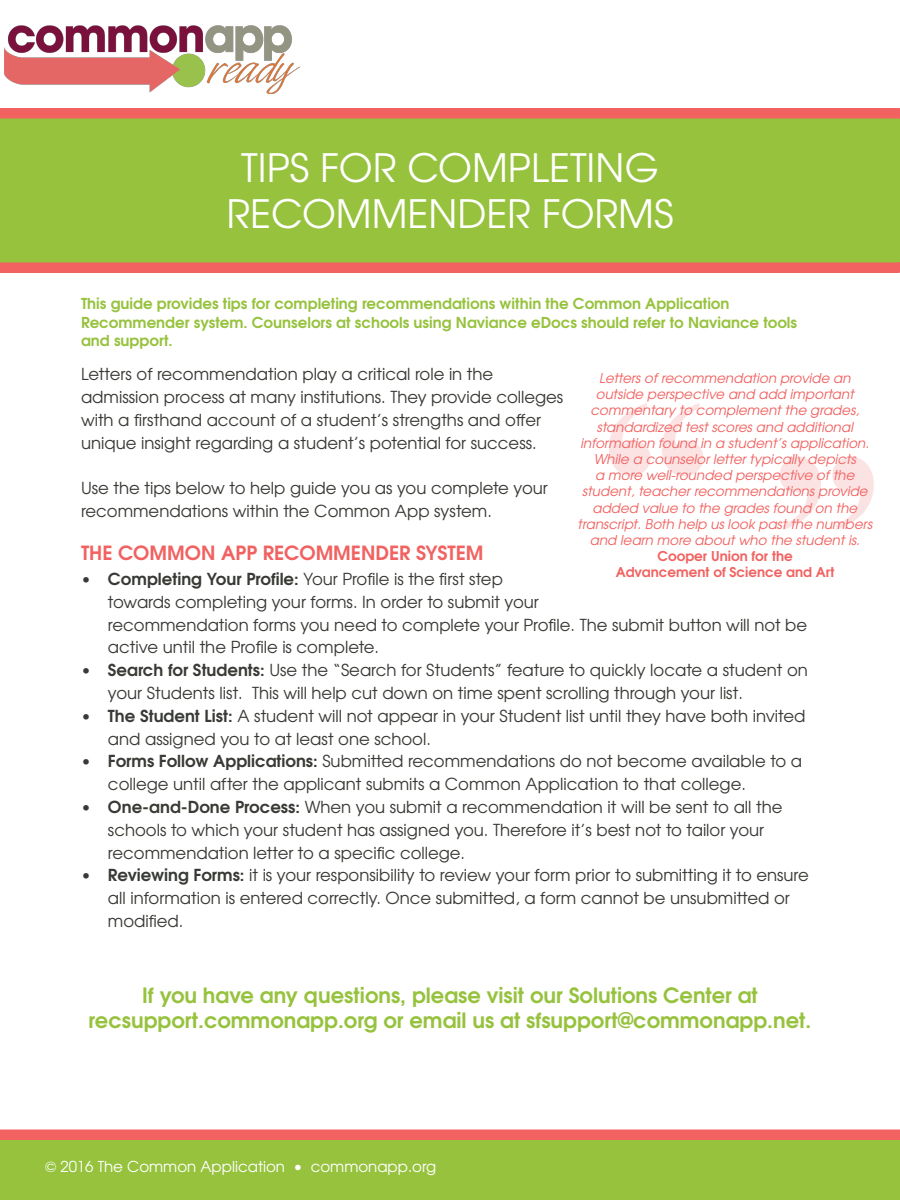
<style>
.page{position:relative;width:900px;height:1200px;background:#fff}
.page>*{position:absolute;margin:0;border:0;box-sizing:border-box;transform-origin:0 0}
.t1{font:700 225px "Times New Roman";color:#f16261}
.t2{font:39px/46.8px "Te X Gyre Adventor";color:#fff;text-align:center}
.t3{font:700 21px/25.2px "Te X Gyre Adventor";color:#96c23d;text-align:center}
.t4{font:700 19.5px "Te X Gyre Adventor";color:#f16261}
.t5{font:16.5px/22.8px "Te X Gyre Adventor";color:#383a35}
.t6{font:700 15px/18.6px "Te X Gyre Adventor";color:#96c23d}
.t7{font:15px "Te X Gyre Adventor";color:#fff}
.t8{font:italic 13.5px/16.2px "Te X Gyre Adventor";color:#f16261;text-align:center}
.t9{font:700 13.5px/16.2px "Te X Gyre Adventor";color:#f16261;text-align:center}
.s1{font-weight:700}
</style>
<div class="page">
<svg style="left:0;top:108px;width:900px;height:165px;background:#a1b541"></svg>
<img style="left:4px;top:25px;width:296px;height:68px">
<svg style="left:0;top:1130px;width:900px;height:70px;background:#a3b442"></svg>
<h2 class="t2" style="left:227px;top:141px;width:448px">TIPS FOR COMPLETING<br>RECOMMENDER FORMS</h2>
<p class="t6" style="left:81px;top:293px;width:718px">This guide provides tips for completing recommendations within the Common Application<br>Recommender system. Counselors at schools using Naviance eDocs should refer to Naviance tools and support.</p>
<p class="t5" style="left:81px;top:362px;width:484px">Letters of recommendation play a critical role in the admission process at many institutions. They provide colleges with a firsthand account of a student’s strengths and offer unique insight regarding a student’s potential for success.</p>
<p class="t5" style="left:81px;top:476px;width:468px">Use the tips below to help guide you as you complete your recommendations within the Common App system.</p>
<p class="t8" style="left:578px;top:369px;width:296px">Letters of recommendation provide an outside perspective and add important commentary to complement the grades, standardized test scores and additional information found in a student’s application.<br>While a counselor letter typically depicts<br>a more well-rounded perspective of the student, teacher recommendations provide added value to the grades found on the transcript. Both help us look past the numbers and learn more about who the student is.</p>
<p class="t9" style="left:616px;top:547px;width:220px">Cooper Union for the<br>Advancement of Science and Art</p>
<h1 class="t1" style="left:600px;top:355px;width:114px">“</h1>
<h1 class="t1" style="left:883px;top:578px;width:114px;rotate:-180deg">“</h1>
<p class="t4" style="left:81px;top:536px;width:404px">THE COMMON APP RECOMMENDER SYSTEM</p>
<p class="t5" style="left:108px;top:566px;width:701px;text-indent:-27px"><span class="s1">• Completing Your Profile:</span> Your Profile is the first step<br>towards completing your forms. In order to submit your<br>recommendation forms you need to complete your Profile. The submit button will not be active until the Profile is complete.</p>
<p class="t5" style="left:108px;top:658px;width:702px;text-indent:-27px"><span class="s1">• Search for Students:</span> Use the “Search for Students” feature to quickly locate a student on your Students list. This will help cut down on time spent scrolling through your list.</p>
<p class="t5" style="left:108px;top:703px;width:699px;text-indent:-27px"><span class="s1">• The Student List:</span> A student will not appear in your Student list until they have both invited and assigned you to at least one school.</p>
<p class="t5" style="left:108px;top:749px;width:696px;text-indent:-27px"><span class="s1">• Forms Follow Applications:</span> Submitted recommendations do not become available to a college until after the applicant submits a Common Application to that college.</p>
<p class="t5" style="left:108px;top:794px;width:676px;text-indent:-27px"><span class="s1">• One-and-Done Process:</span> When you submit a recommendation it will be sent to all the schools to which your student has assigned you. Therefore it’s best not to tailor your recommendation letter to a specific college.</p>
<p class="t5" style="left:108px;top:863px;width:702px;text-indent:-27px"><span class="s1">• Reviewing Forms:</span> it is your responsibility to review your form prior to submitting it to ensure all information is entered correctly. Once submitted, a form cannot be unsubmitted or modified.</p>
<p class="t3" style="left:89px;top:980px;width:724px">If you have any questions, please visit our Solutions Center at recsupport.commonapp.org or email us at sfsupport@commonapp.net.</p>
<p class="t7" style="left:45px;top:1155px;width:393px">© 2016 The Common Application • commonapp.org</p>
</div>
